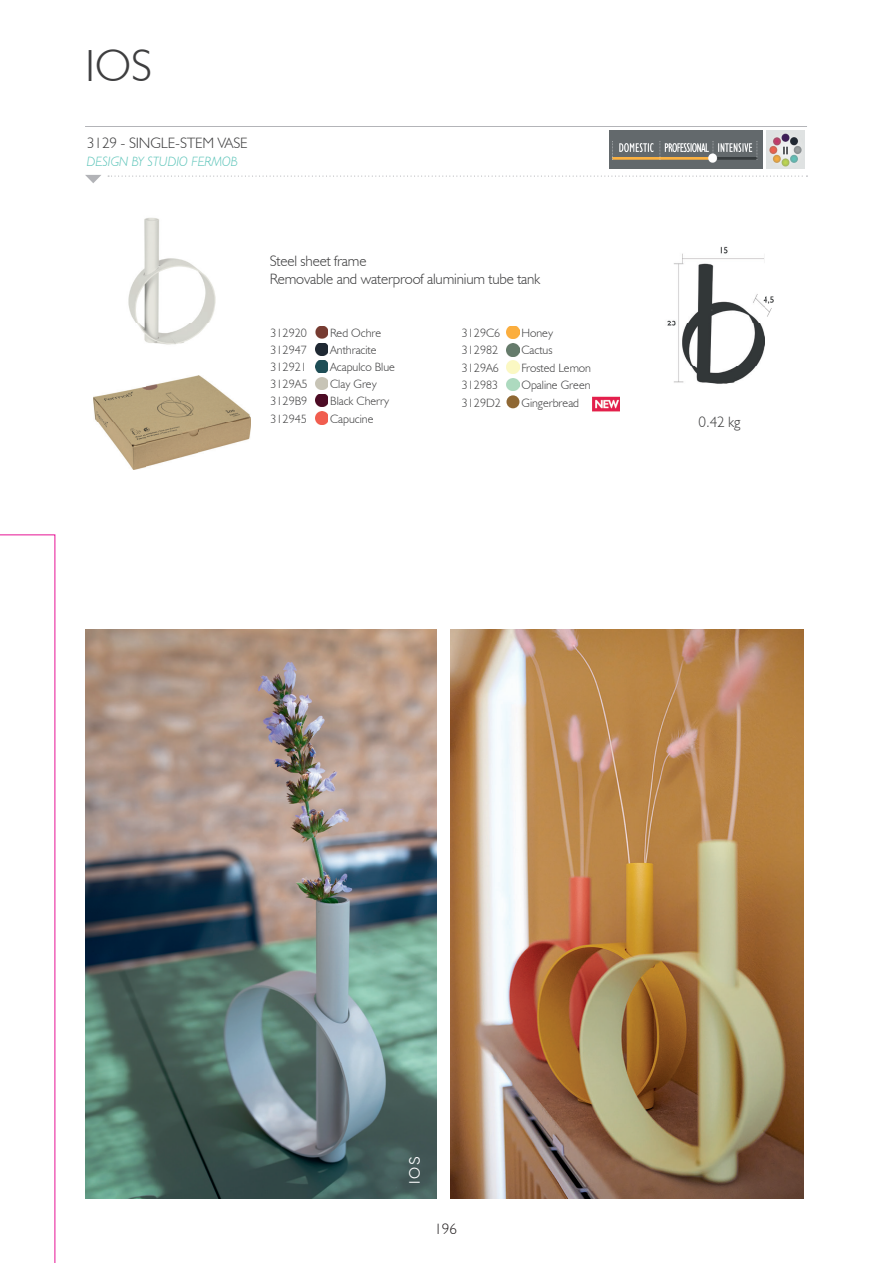
<style>
.page{position:relative;width:893px;height:1263px;background:#fff}
.page>*{position:absolute;margin:0;border:0;box-sizing:border-box;transform-origin:0 0}
.t1{font:300 45px "Humanist 521 BT";color:#3e3e3f}
.t2{font:300 15px/18px "Humanist 521 BT";letter-spacing:-.01em;color:#3e3e3f}
.t3{font:300 15px "Humanist 521 BT";color:#231f20}
.t4{font:15px "Gilroy";color:#fff}
.t5{font:italic 300 13.5px "Humanist 521 BT";color:#5fc5ba}
.t6{font:300 12px "Humanist 521 BT";color:#3e3e3f}
</style>
<div class="page">
<svg style="left:108px;top:176px;width:699px;height:1px"></svg>
<hr style="left:85px;top:126px;width:722px;height:1px;background:#b2b3b7">
<img style="left:128px;top:217px;width:88px;height:128px">
<img style="left:94px;top:375px;width:157px;height:95px">
<img style="left:767px;top:131px;width:38px;height:38px">
<img style="left:667px;top:246px;width:107px;height:138px">
<svg style="left:85px;top:175px;width:16px;height:8px"></svg>
<svg style="left:315px;top:326px;width:13px;height:98px"></svg>
<svg style="left:506px;top:326px;width:13px;height:65px"></svg>
<img style="left:450px;top:630px;width:354px;height:568px">
<img style="left:85px;top:630px;width:352px;height:568px">
<img style="left:593px;top:396px;width:27px;height:16px">
<div style="left:506px;top:395px;width:13px;height:13px;background:#8f6834;border-radius:50%"></div>
<img style="left:609px;top:131px;width:153px;height:38px">
<svg style="left:0;top:534px;width:56px;height:729px"></svg>
<h1 class="t1" style="left:85px;top:38px;width:68px">IOS</h1>
<p class="t2" style="left:87px;top:133px;width:162px">3129 - SINGLE-STEM VASE</p>
<p class="t5" style="left:87px;top:154px;width:153px">DESIGN BY STUDIO FERMOB</p>
<p class="t2" style="left:270px;top:251px;width:272px">Steel sheet frame<br>Removable and waterproof aluminium tube tank</p>
<p class="t6" style="left:270px;top:325px;width:38px">312920</p>
<p class="t6" style="left:330px;top:325px;width:53px">Red Ochre</p>
<p class="t6" style="left:270px;top:342px;width:38px">312947</p>
<p class="t6" style="left:330px;top:342px;width:48px">Anthracite</p>
<p class="t6" style="left:270px;top:359px;width:38px">312921</p>
<p class="t6" style="left:330px;top:359px;width:66px">Acapulco Blue</p>
<p class="t6" style="left:270px;top:376px;width:39px">3129A5</p>
<p class="t6" style="left:330px;top:377px;width:48px">Clay Grey</p>
<p class="t6" style="left:270px;top:394px;width:38px">3129B9</p>
<p class="t6" style="left:330px;top:394px;width:61px">Black Cherry</p>
<p class="t6" style="left:270px;top:411px;width:38px">312945</p>
<p class="t6" style="left:330px;top:411px;width:45px">Capucine</p>
<p class="t6" style="left:462px;top:326px;width:40px">3129C6</p>
<p class="t6" style="left:521px;top:326px;width:33px">Honey</p>
<p class="t6" style="left:462px;top:343px;width:38px">312982</p>
<p class="t6" style="left:521px;top:343px;width:33px">Cactus</p>
<p class="t6" style="left:462px;top:360px;width:39px">3129A6</p>
<p class="t6" style="left:521px;top:360px;width:71px">Frosted Lemon</p>
<p class="t6" style="left:462px;top:378px;width:38px">312983</p>
<p class="t6" style="left:521px;top:378px;width:71px">Opaline Green</p>
<p class="t6" style="left:462px;top:395px;width:41px">3129D2</p>
<p class="t6" style="left:521px;top:395px;width:59px">Gingerbread</p>
<p class="t2" style="left:699px;top:413px;width:43px">0.42 kg</p>
<p class="t4" style="left:405px;top:1184px;width:29px;rotate:-90deg">IOS</p>
<p class="t3" style="left:434px;top:1219px;width:24px">196</p>
</div>
